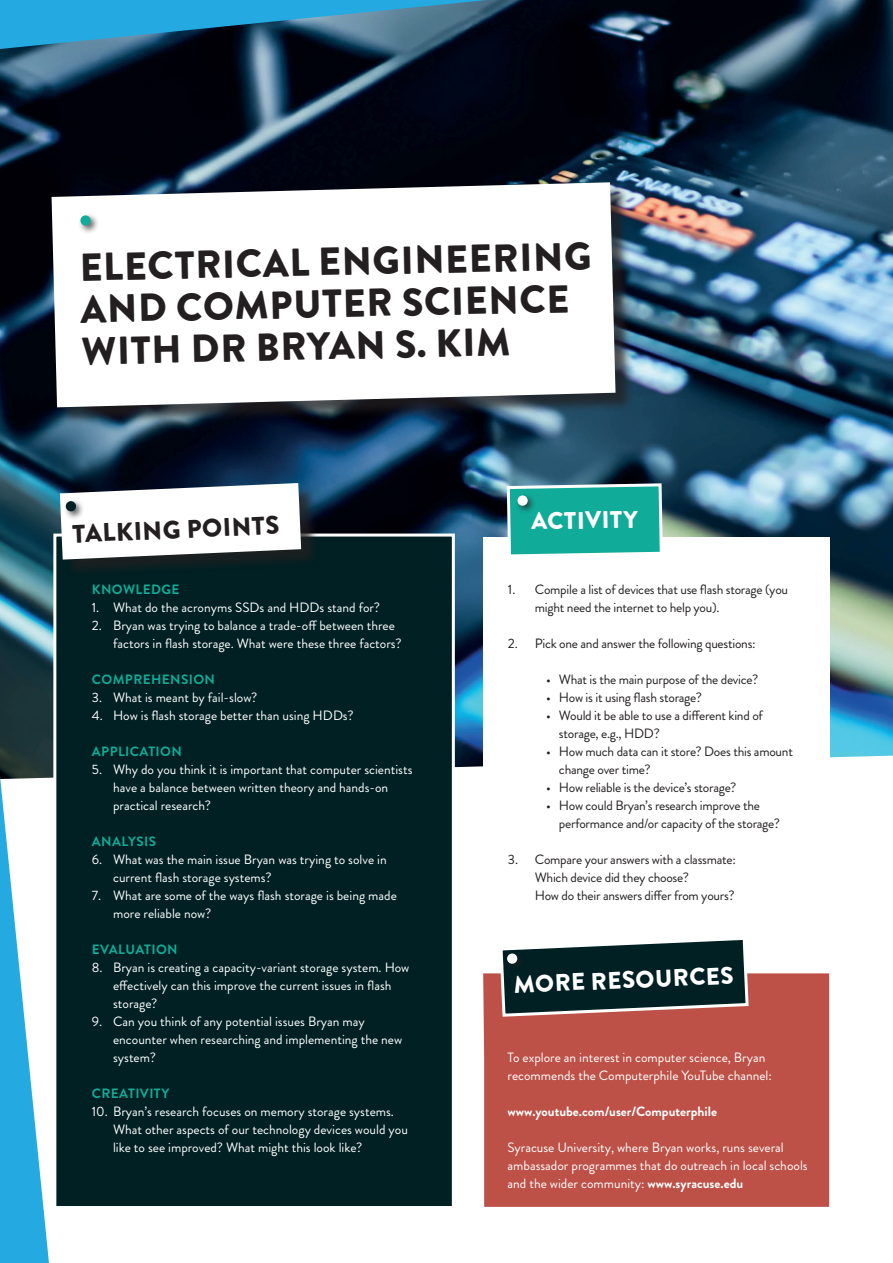
<style>
.page{position:relative;width:893px;height:1263px;background:#fff}
.page>*{position:absolute;margin:0;border:0;box-sizing:border-box;transform-origin:0 0}
.t1{font:900 39px/42px "Brandon Grotesque";color:#231f20}
.t2{font:900 25.5px "Brandon Grotesque";color:#231f20}
.t3{font:900 24px "Brandon Grotesque";color:#fff}
.t4{font:13.5px/18px "Brandon Grotesque";color:#fff}
.t5{font:13.5px/18px "Brandon Grotesque";letter-spacing:-.02em;color:#231f20}
.t6{font:700 13.5px "Brandon Grotesque";letter-spacing:.03em;color:#10ac99}
.t7{font:700 13.5px "Brandon Grotesque";color:#fff}
.s1{font-weight:700}
</style>
<div class="page">
<img style="left:0;top:0;width:893px;height:756px">
<svg style="left:0;top:0;width:487px;height:49px;background:#2c7fa6"></svg>
<svg style="left:0;top:776px;width:49px;height:487px"></svg>
<div style="left:53px;top:533px;width:402px;height:676px;background:#002023;border:3px solid #fff"></div>
<div style="left:63px;top:486px;width:257px;height:92px;background:#231f20;opacity:.75"></div>
<svg style="left:60px;top:483px;width:241px;height:77px"></svg>
<div style="left:63px;top:498px;width:22px;height:22px;background:#231f20;opacity:.75"></div>
<div style="left:66px;top:501px;width:10px;height:10px;background:#002023;border-radius:50%"></div>
<div style="left:483px;top:973px;width:346px;height:234px;background:#bd5147"></div>
<div style="left:54px;top:185px;width:580px;height:241px;background:#231f20;opacity:.75"></div>
<svg style="left:52px;top:182px;width:563px;height:225px"></svg>
<div style="left:78px;top:213px;width:22px;height:22px;background:#231f20;opacity:.75"></div>
<div style="left:80px;top:215px;width:11px;height:11px;background:#10ac99;border-radius:50%"></div>
<div style="left:483px;top:537px;width:346px;height:378px;background:#fff"></div>
<svg style="left:505px;top:482px;width:159px;height:73px;background:#2cb0a1"></svg>
<div style="left:515px;top:493px;width:22px;height:22px;background:#231f20;opacity:.75"></div>
<div style="left:517px;top:495px;width:11px;height:11px;background:#fff;border-radius:50%"></div>
<svg style="left:498px;top:940px;width:252px;height:78px;background:#354344"></svg>
<div style="left:504px;top:951px;width:22px;height:22px;background:#231f20;opacity:.75"></div>
<div style="left:507px;top:953px;width:10px;height:11px;background:#fff;border-radius:50%"></div>
<p class="t1" style="left:79px;top:246px;width:513px;rotate:-1deg">ELECTRICAL ENGINEERING<br>AND COMPUTER SCIENCE<br>WITH DR BRYAN S. KIM</p>
<p class="t2" style="left:72px;top:515px;width:209px;rotate:-2deg">TALKING POINTS</p>
<p class="t6" style="left:92px;top:580px;width:89px">KNOWLEDGE</p>
<p class="t4" style="left:92px;top:599px;width:290px">1. What do the acronyms SSDs and HDDs stand for?</p>
<p class="t4" style="left:113px;top:617px;width:290px;text-indent:-21px">2. Bryan was trying to balance a trade-off between three factors in flash storage. What were these three factors?</p>
<p class="t6" style="left:92px;top:670px;width:125px">COMPREHENSION</p>
<p class="t4" style="left:92px;top:689px;width:167px">3. What is meant by fail-slow?</p>
<p class="t4" style="left:92px;top:707px;width:263px">4. How is flash storage better than using HDDs?</p>
<p class="t6" style="left:92px;top:742px;width:91px">APPLICATION</p>
<p class="t4" style="left:113px;top:761px;width:301px;text-indent:-21px">5. Why do you think it is important that computer scientists have a balance between written theory and hands-on practical research?</p>
<p class="t6" style="left:92px;top:832px;width:66px">ANALYSIS</p>
<p class="t4" style="left:113px;top:851px;width:275px;text-indent:-21px">6. What was the main issue Bryan was trying to solve in current flash storage systems?</p>
<p class="t4" style="left:113px;top:887px;width:285px;text-indent:-21px">7. What are some of the ways flash storage is being made more reliable now?</p>
<p class="t6" style="left:92px;top:940px;width:87px">EVALUATION</p>
<p class="t4" style="left:113px;top:959px;width:298px;text-indent:-21px">8. Bryan is creating a capacity-variant storage system. How effectively can this improve the current issues in flash storage?</p>
<p class="t4" style="left:113px;top:1013px;width:291px;text-indent:-21px">9. Can you think of any potential issues Bryan may encounter when researching and implementing the new system?</p>
<p class="t6" style="left:92px;top:1084px;width:79px">CREATIVITY</p>
<p class="t4" style="left:113px;top:1103px;width:296px;text-indent:-21px">10. Bryan’s research focuses on memory storage systems.<br>What other aspects of our technology devices would you like to see improved? What might this look like?</p>
<p class="t3" style="left:531px;top:504px;width:108px;rotate:-1deg">ACTIVITY</p>
<p class="t5" style="left:535px;top:581px;width:255px;text-indent:-27px">1. Compile a list of devices that use flash storage (you might need the internet to help you).</p>
<p class="t5" style="left:508px;top:635px;width:249px">2. Pick one and answer the following questions:</p>
<p class="t5" style="left:546px;top:671px;width:213px">• What is the main purpose of the device?</p>
<p class="t5" style="left:546px;top:689px;width:157px">• How is it using flash storage?</p>
<p class="t5" style="left:559px;top:707px;width:205px;text-indent:-13px">• Would it be able to use a different kind of storage, e.g., HDD?</p>
<p class="t5" style="left:559px;top:743px;width:235px;text-indent:-13px">• How much data can it store? Does this amount change over time?</p>
<p class="t5" style="left:546px;top:779px;width:192px">• How reliable is the device’s storage?</p>
<p class="t5" style="left:559px;top:797px;width:223px;text-indent:-13px">• How could Bryan’s research improve the performance and/or capacity of the storage?</p>
<p class="t5" style="left:535px;top:851px;width:202px;text-indent:-27px">3. Compare your answers with a classmate:<br>Which device did they choose?<br>How do their answers differ from yours?</p>
<p class="t3" style="left:513px;top:967px;width:222px;rotate:-2deg">MORE RESOURCES</p>
<p class="t4" style="left:508px;top:1049px;width:266px">To explore an interest in computer science, Bryan recommends the Computerphile YouTube channel:</p>
<p class="t7" style="left:508px;top:1102px;width:211px">www.youtube.com/user/Computerphile</p>
<p class="t4" style="left:508px;top:1139px;width:302px">Syracuse University, where Bryan works, runs several ambassador programmes that do outreach in local schools and the wider community: <span class="s1">www.syracuse.edu</span></p>
</div>
